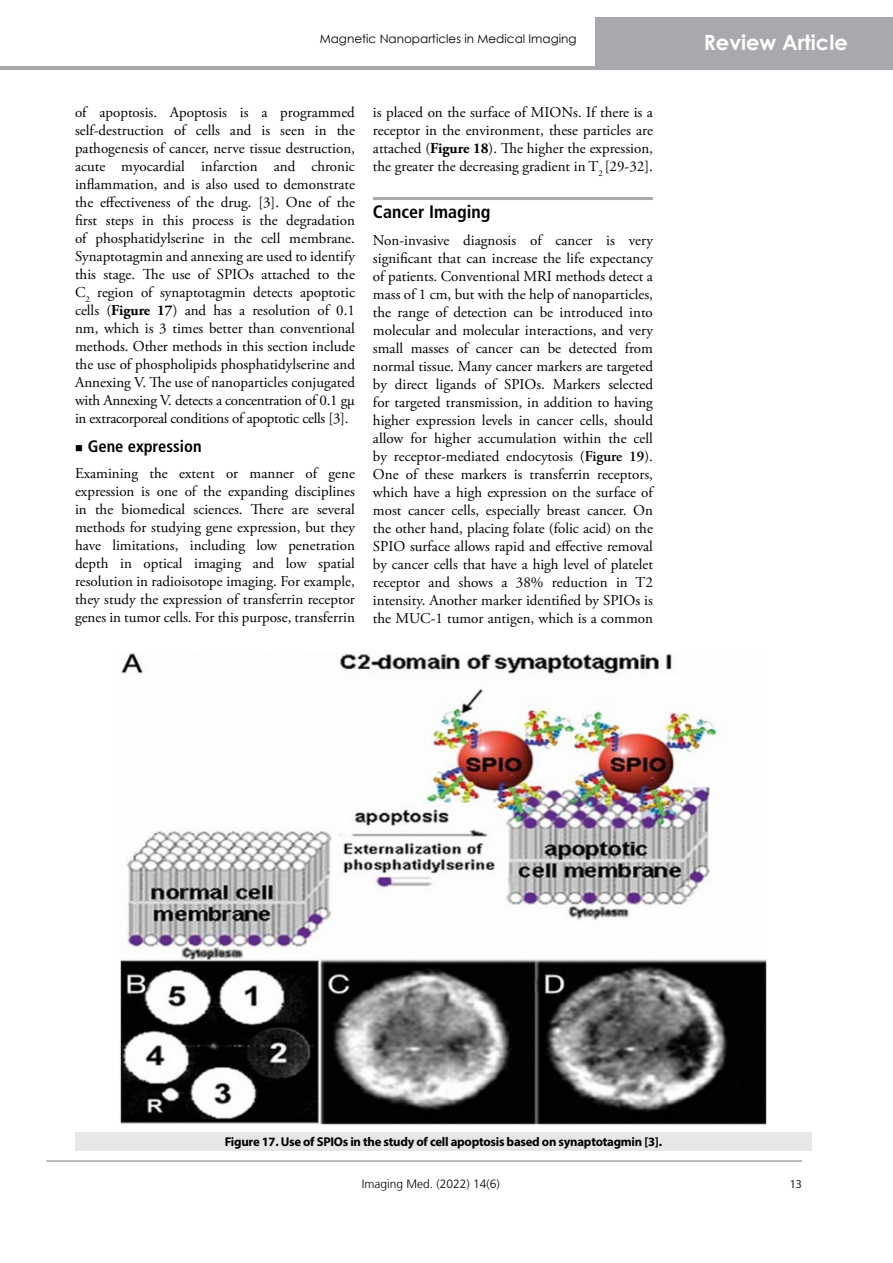
<style>
.page{position:relative;width:893px;height:1263px;background:#fff}
.page>*{position:absolute;margin:0;border:0;box-sizing:border-box;transform-origin:0 0}
.t1{font:700 21px "Century Gothic";color:#fff}
.t2{font:700 condensed 18px "Frutiger LT Std";color:#000}
.t3{font:700 condensed 16.5px "Frutiger LT Std";color:#000}
.t4{font:15px/18px "Adobe Garamond Pro";color:#000;text-align:justify}
.t5{font:700 12.75px "Myriad Pro";letter-spacing:-.02em;color:#000}
.t6{font:12px "Century Gothic";color:#000}
.t7{font:300 12px "Frutiger LT";color:#000}
.t8{font:12px "Myriad Pro";color:#231f20}
.s1{font-weight:700}
.s2{font-weight:600}
</style>
<div class="page">
<div style="left:595px;top:18px;width:298px;height:48px;background:#a8a9ad"></div>
<hr style="left:0;top:66px;width:893px;height:3px;background:#a8a9ad">
<hr style="left:46px;top:1160px;width:756px;height:2px;background:#a8a9ad">
<hr style="left:373px;top:197px;width:280px;height:3px;background:#a8a9ad">
<img style="left:120px;top:653px;width:647px;height:472px">
<div style="left:75px;top:1132px;width:737px;height:18px;background:#e6e7e8"></div>
<p class="t6" style="left:320px;top:30px;width:258px">Magnetic Nanoparticles in Medical Imaging</p>
<h1 class="t1" style="left:704px;top:26px;width:146px">Review Article</h1>
<p class="t4" style="left:75px;top:104px;width:281px">of apoptosis. Apoptosis is a programmed self-destruction of cells and is seen in the pathogenesis of cancer, nerve tissue destruction, acute myocardial infarction and chronic inflammation, and is also used to demonstrate the effectiveness of the drug. [3]. One of the first steps in this process is the degradation of phosphatidylserine in the cell membrane.<br>Synaptotagmin and annexing are used to identify this stage. The use of SPIOs attached to the C<sub>2</sub> region of synaptotagmin detects apoptotic cells (<span class="s1">Figure 17</span>) and has a resolution of 0.1 nm, which is 3 times better than conventional methods. Other methods in this section include the use of phospholipids phosphatidylserine and Annexing V. The use of nanoparticles conjugated with Annexing V. detects a concentration of 0.1 gµ in extracorporeal conditions of apoptotic cells [3].</p>
<p class="t3" style="left:88px;top:436px;width:115px">Gene expression</p>
<p class="t4" style="left:75px;top:465px;width:281px">Examining the extent or manner of gene expression is one of the expanding disciplines in the biomedical sciences. There are several methods for studying gene expression, but they have limitations, including low penetration depth in optical imaging and low spatial resolution in radioisotope imaging. For example, they study the expression of transferrin receptor genes in tumor cells. For this purpose, transferrin</p>
<p class="t4" style="left:373px;top:104px;width:281px">is placed on the surface of MIONs. If there is a receptor in the environment, these particles are attached (<span class="s1">Figure 18</span>). The higher the expression, the greater the decreasing gradient in T<sub>2</sub> [29-32].</p>
<p class="t2" style="left:373px;top:201px;width:119px">Cancer Imaging</p>
<p class="t4" style="left:373px;top:232px;width:281px">Non-invasive diagnosis of cancer is very significant that can increase the life expectancy of patients. Conventional MRI methods detect a mass of 1 cm, but with the help of nanoparticles, the range of detection can be introduced into molecular and molecular interactions, and very small masses of cancer can be detected from normal tissue. Many cancer markers are targeted by direct ligands of SPIOs. Markers selected for targeted transmission, in addition to having higher expression levels in cancer cells, should allow for higher accumulation within the cell by receptor-mediated endocytosis (<span class="s2">Figure 19</span>).<br>One of these markers is transferrin receptors, which have a high expression on the surface of most cancer cells, especially breast cancer. On the other hand, placing folate (folic acid) on the SPIO surface allows rapid and effective removal by cancer cells that have a high level of platelet receptor and shows a 38% reduction in T2 intensity. Another marker identified by SPIOs is the MUC-1 tumor antigen, which is a common</p>
<p class="t5" style="left:225px;top:1133px;width:439px">Figure 17. Use of SPIOs in the study of cell apoptosis based on synaptotagmin [3].</p>
<p class="t7" style="left:362px;top:1177px;width:140px">Imaging Med. (2022) 14(6)</p>
<p class="t8" style="left:790px;top:1176px;width:14px">13</p>
</div>
